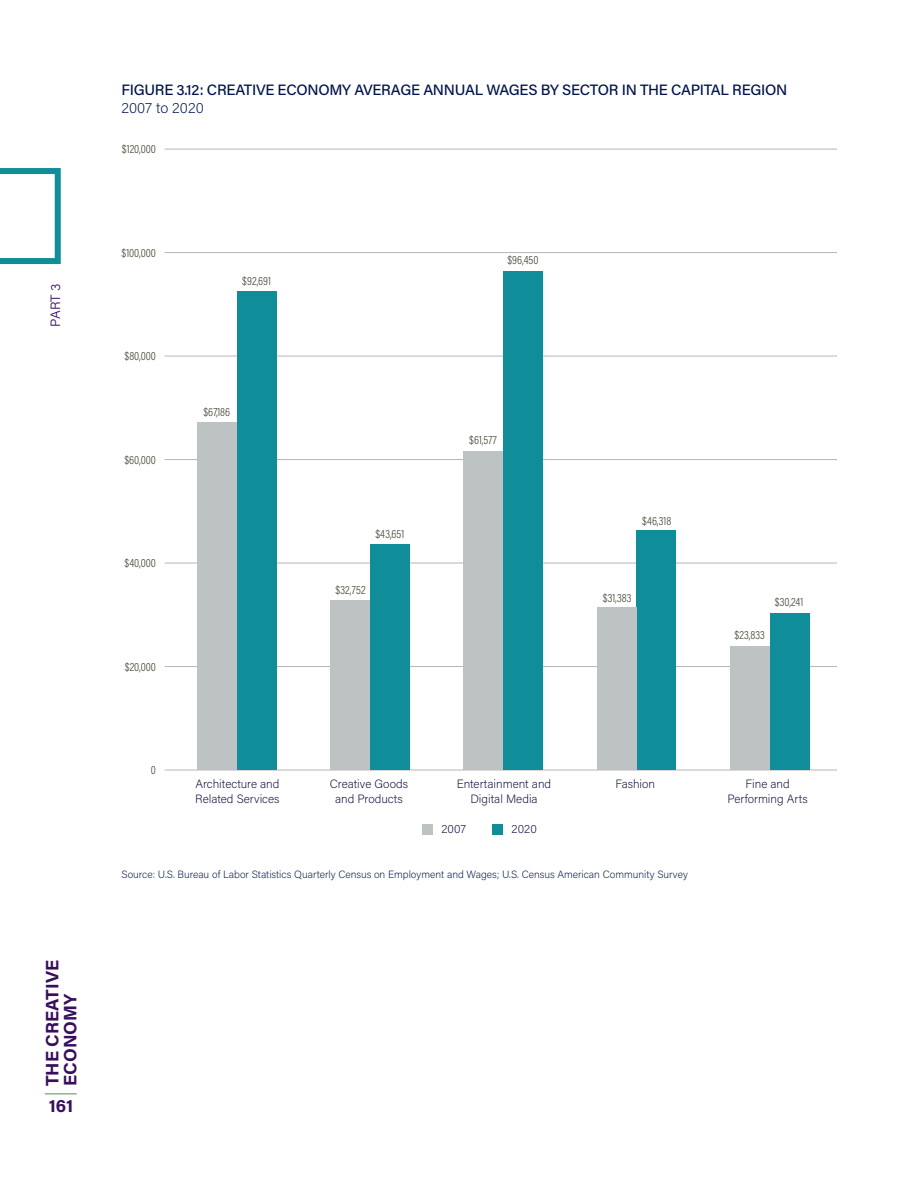
<style>
.page{position:relative;width:918px;height:1188px;background:#fff}
.page>*{position:absolute;margin:0;border:0;box-sizing:border-box;transform-origin:0 0}
.t1{font:700 18px/18px "Acumin Pro";color:#370f5e}
.t2{font:500 15px "Acumin Pro";letter-spacing:-.02em;color:#00144c}
.t3{font:200 15px "Acumin Pro";color:#00144c}
.t4{font:300 13.5px "Acumin Pro";color:#370f5e}
.t5{font:200 12px/15px "Acumin Pro";color:#0c0d3c;text-align:center}
.t6{font:300 12px "Acumin Pro Cond";color:#444634}
.t7{font:200 10.5px "Acumin Pro";color:#00144c}
</style>
<div class="page">
<hr style="left:45px;top:1093px;width:32px;height:2px;background:#8eb48c">
<svg style="left:0;top:168px;width:61px;height:96px"></svg>
<hr style="left:165px;top:666px;width:672px;height:1px;background:#b6b6b6">
<hr style="left:165px;top:563px;width:672px;height:1px;background:#b6b6b6">
<hr style="left:165px;top:459px;width:672px;height:1px;background:#b6b6b6">
<hr style="left:165px;top:356px;width:672px;height:1px;background:#b6b6b6">
<hr style="left:165px;top:149px;width:672px;height:1px;background:#b6b6b6">
<hr style="left:165px;top:252px;width:672px;height:1px;background:#b6b6b6">
<hr style="left:165px;top:770px;width:672px;height:1px;background:#b6b6b6">
<div style="left:237px;top:291px;width:40px;height:479px;background:#0f8e99"></div>
<div style="left:370px;top:544px;width:40px;height:226px;background:#0f8e99"></div>
<div style="left:503px;top:272px;width:40px;height:498px;background:#0f8e99"></div>
<div style="left:637px;top:530px;width:39px;height:240px;background:#0f8e99"></div>
<div style="left:770px;top:613px;width:40px;height:157px;background:#0f8e99"></div>
<div style="left:197px;top:423px;width:40px;height:347px;background:#bcc3c2"></div>
<div style="left:330px;top:600px;width:40px;height:170px;background:#bcc3c2"></div>
<div style="left:463px;top:451px;width:40px;height:319px;background:#bcc3c2"></div>
<div style="left:597px;top:607px;width:40px;height:163px;background:#bcc3c2"></div>
<div style="left:730px;top:646px;width:40px;height:124px;background:#bcc3c2"></div>
<div style="left:422px;top:824px;width:10px;height:10px;background:#bcc3c2"></div>
<div style="left:492px;top:824px;width:11px;height:10px;background:#0f8e99"></div>
<p class="t4" style="left:46px;top:327px;width:45px;rotate:-90deg">PART 3</p>
<h1 class="t1" style="left:42px;top:1086px;width:127px;rotate:-90deg">THE CREATIVE<br>ECONOMY</h1>
<h1 class="t1" style="left:49px;top:1096px;width:26px">161</h1>
<p class="t2" style="left:122px;top:79px;width:667px">FIGURE 3.12: CREATIVE ECONOMY AVERAGE ANNUAL WAGES BY SECTOR IN THE CAPITAL REGION</p>
<p class="t3" style="left:122px;top:97px;width:84px">2007 to 2020</p>
<p class="t6" style="left:122px;top:142px;width:36px">$120,000</p>
<p class="t6" style="left:121px;top:245px;width:36px">$100,000</p>
<p class="t6" style="left:124px;top:349px;width:33px">$80,000</p>
<p class="t6" style="left:124px;top:452px;width:33px">$60,000</p>
<p class="t6" style="left:124px;top:556px;width:33px">$40,000</p>
<p class="t6" style="left:125px;top:659px;width:33px">$20,000</p>
<p class="t6" style="left:151px;top:763px;width:7px">0</p>
<p class="t6" style="left:242px;top:273px;width:30px">$92,691</p>
<p class="t6" style="left:203px;top:404px;width:28px">$67,186</p>
<p class="t6" style="left:375px;top:526px;width:30px">$43,651</p>
<p class="t6" style="left:335px;top:583px;width:32px">$32,752</p>
<p class="t6" style="left:507px;top:253px;width:33px">$96,450</p>
<p class="t6" style="left:469px;top:433px;width:29px">$61,577</p>
<p class="t6" style="left:642px;top:514px;width:31px">$46,318</p>
<p class="t6" style="left:603px;top:590px;width:30px">$31,383</p>
<p class="t6" style="left:734px;top:628px;width:32px">$23,833</p>
<p class="t6" style="left:775px;top:595px;width:30px">$30,241</p>
<p class="t5" style="left:195px;top:776px;width:86px;text-align:left">Architecture and<br>Related Services</p>
<p class="t5" style="left:330px;top:776px;width:80px">Creative Goods and Products</p>
<p class="t5" style="left:457px;top:776px;width:96px">Entertainment and<br>Digital Media</p>
<p class="t5" style="left:615px;top:776px;width:41px">Fashion</p>
<p class="t5" style="left:728px;top:776px;width:82px">Fine and<br>Performing Arts</p>
<p class="t5" style="left:441px;top:821px;width:26px">2007</p>
<p class="t5" style="left:512px;top:821px;width:27px">2020</p>
<p class="t7" style="left:122px;top:867px;width:568px">Source: U.S. Bureau of Labor Statistics Quarterly Census on Employment and Wages; U.S. Census American Community Survey</p>
</div>
